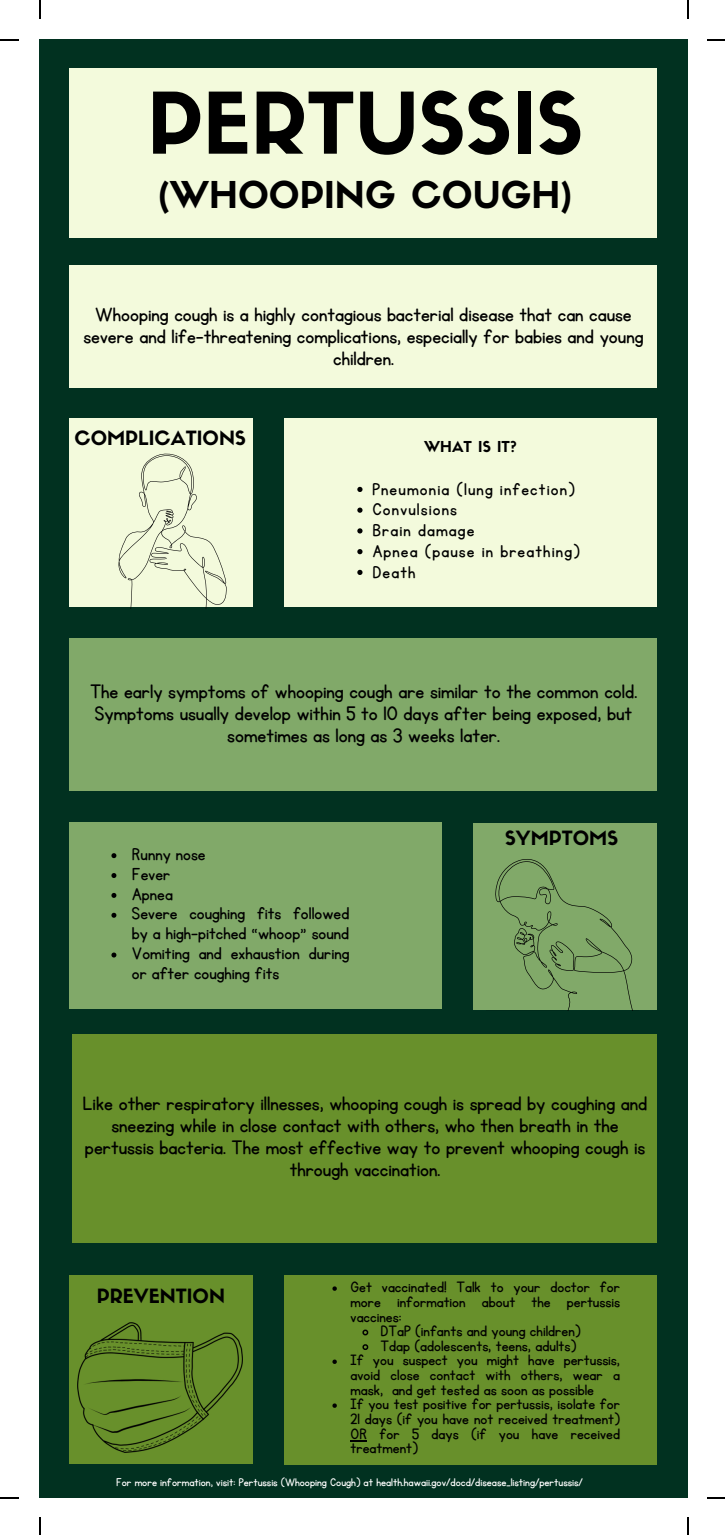
<style>
.page{position:relative;width:725px;height:1535px;background:#fff}
.page>*{position:absolute;margin:0;border:0;box-sizing:border-box;transform-origin:0 0}
.t1{font:83.25px "Sifonn Basic";color:#000}
.t2{font:36.23px "Sifonn Basic";color:#000}
.t3{font:22.72px/22.1px "KG Primary Penmanship";color:#000;text-align:center}
.t4{font:19.8px/19.8px "KG Primary Penmanship";color:#000}
.t5{font:19.8px "KG Primary Penmanship";letter-spacing:.055em;color:#000}
.t6{font:19.35px "Sifonn Basic";color:#000}
.t7{font:17.55px/14.6px "KG Primary Penmanship";color:#000;text-align:justify}
.t8{font:14.85px "Sifonn Basic";color:#000}
.t9{font:13.05px "KG Primary Penmanship";color:#fff}
</style>
<div class="page">
<div style="left:39px;top:39px;width:648px;height:1458px;background:#013120"></div>
<div style="left:69px;top:265px;width:587px;height:122px;background:#f3fadc"></div>
<div style="left:72px;top:1034px;width:584px;height:209px;background:#68902b"></div>
<div style="left:69px;top:639px;width:587px;height:152px;background:#81a969"></div>
<div style="left:284px;top:1275px;width:372px;height:189px;background:#68902b"></div>
<div style="left:69px;top:69px;width:587px;height:169px;background:#f3fadc"></div>
<div style="left:473px;top:823px;width:183px;height:186px;background:#81a969"></div>
<div style="left:284px;top:418px;width:372px;height:188px;background:#f3fadc"></div>
<div style="left:69px;top:418px;width:183px;height:188px;background:#f3fadc"></div>
<div style="left:69px;top:822px;width:373px;height:187px;background:#81a969"></div>
<div style="left:69px;top:1275px;width:183px;height:189px;background:#68902b"></div>
<svg style="left:83px;top:453px;width:155px;height:156px"></svg>
<svg style="left:486px;top:859px;width:152px;height:151px"></svg>
<img style="left:77px;top:1322px;width:166px;height:130px">
<svg style="left:332px;top:1286px;width:5px;height:4px"></svg>
<svg style="left:362px;top:1329px;width:7px;height:7px"></svg>
<svg style="left:362px;top:1344px;width:7px;height:6px"></svg>
<svg style="left:332px;top:1359px;width:5px;height:5px"></svg>
<svg style="left:332px;top:1403px;width:5px;height:4px"></svg>
<svg style="left:350px;top:1440px;width:17px;height:1px"></svg>
<svg style="left:111px;top:853px;width:5px;height:5px"></svg>
<svg style="left:111px;top:873px;width:5px;height:5px"></svg>
<svg style="left:111px;top:893px;width:5px;height:5px"></svg>
<svg style="left:111px;top:913px;width:5px;height:4px"></svg>
<svg style="left:111px;top:952px;width:5px;height:5px"></svg>
<svg style="left:357px;top:487px;width:5px;height:5px"></svg>
<svg style="left:357px;top:507px;width:5px;height:6px"></svg>
<svg style="left:357px;top:528px;width:5px;height:5px"></svg>
<svg style="left:357px;top:549px;width:5px;height:5px"></svg>
<svg style="left:357px;top:570px;width:5px;height:5px"></svg>
<svg style="left:39px;top:0;width:2px;height:19px"></svg>
<svg style="left:0;top:39px;width:19px;height:2px"></svg>
<svg style="left:687px;top:0;width:2px;height:19px"></svg>
<svg style="left:707px;top:39px;width:18px;height:2px"></svg>
<svg style="left:39px;top:1517px;width:2px;height:18px"></svg>
<svg style="left:0;top:1497px;width:19px;height:2px"></svg>
<svg style="left:687px;top:1517px;width:2px;height:18px"></svg>
<svg style="left:707px;top:1497px;width:18px;height:2px"></svg>
<p class="t1" style="left:147px;top:91px;width:437px">PERTUSSIS</p>
<p class="t2" style="left:158px;top:180px;width:415px">(WHOOPING COUGH)</p>
<h1 class="t3" style="left:84px;top:304px;width:561px">Whooping cough is a highly contagious bacterial disease that can cause severe and life-threatening complications, especially for babies and young children.</h1>
<h3 class="t6" style="left:74px;top:430px;width:173px">COMPLICATIONS</h3>
<p class="t8" style="left:424px;top:441px;width:94px">WHAT IS IT?</p>
<p class="t5" style="left:372px;top:479px;width:204px">Pneumonia (lung infection)</p>
<h2 class="t5" style="left:372px;top:500px;width:86px">Convulsions</h2>
<h3 class="t5" style="left:372px;top:521px;width:104px">Brain damage</h3>
<p class="t5" style="left:372px;top:541px;width:209px">Apnea (pause in breathing)</p>
<p class="t4" style="left:372px;top:562px;width:45px">Death</p>
<h3 class="t3" style="left:90px;top:681px;width:548px">The early symptoms of whooping cough are similar to the common cold.<br>Symptoms usually develop within 5 to 10 days after being exposed, but sometimes as long as 3 weeks later.</h3>
<p class="t4" style="left:132px;top:845px;width:75px">Runny nose</p>
<h2 class="t4" style="left:132px;top:864px;width:40px">Fever</h2>
<p class="t4" style="left:132px;top:884px;width:42px">Apnea</p>
<p class="t4" style="left:132px;top:904px;width:219px">Severe coughing fits followed by a high-pitched “whoop” sound</p>
<p class="t4" style="left:132px;top:944px;width:219px">Vomiting and exhaustion during or after coughing fits</p>
<p class="t6" style="left:505px;top:831px;width:114px">SYMPTOMS</p>
<h2 class="t3" style="left:83px;top:1093px;width:566px">Like other respiratory illnesses, whooping cough is spread by coughing and sneezing while in close contact with others, who then breath in the pertussis bacteria. The most effective way to prevent whooping cough is through vaccination.</h2>
<p class="t6" style="left:97px;top:1289px;width:130px">PREVENTION</p>
<h6 class="t7" style="left:350px;top:1280px;width:271px">Get vaccinated! Talk to your doctor for more information about the pertussis vaccines:</h6>
<p class="t7" style="left:380px;top:1324px;width:202px">DTaP (infants and young children)</p>
<p class="t7" style="left:380px;top:1339px;width:197px">Tdap (adolescents, teens, adults)</p>
<p class="t7" style="left:350px;top:1353px;width:271px">If you suspect you might have pertussis, avoid close contact with others, wear a mask, and get tested as soon as possible</p>
<p class="t7" style="left:350px;top:1397px;width:271px">If you test positive for pertussis, isolate for 21 days (if you have not received treatment)<br>OR for 5 days (if you have received treatment)</p>
<p class="t9" style="left:116px;top:1475px;width:468px">For more information, visit: Pertussis (Whooping Cough) at health.hawaii.gov/docd/disease_listing/pertussis/</p>
</div>
